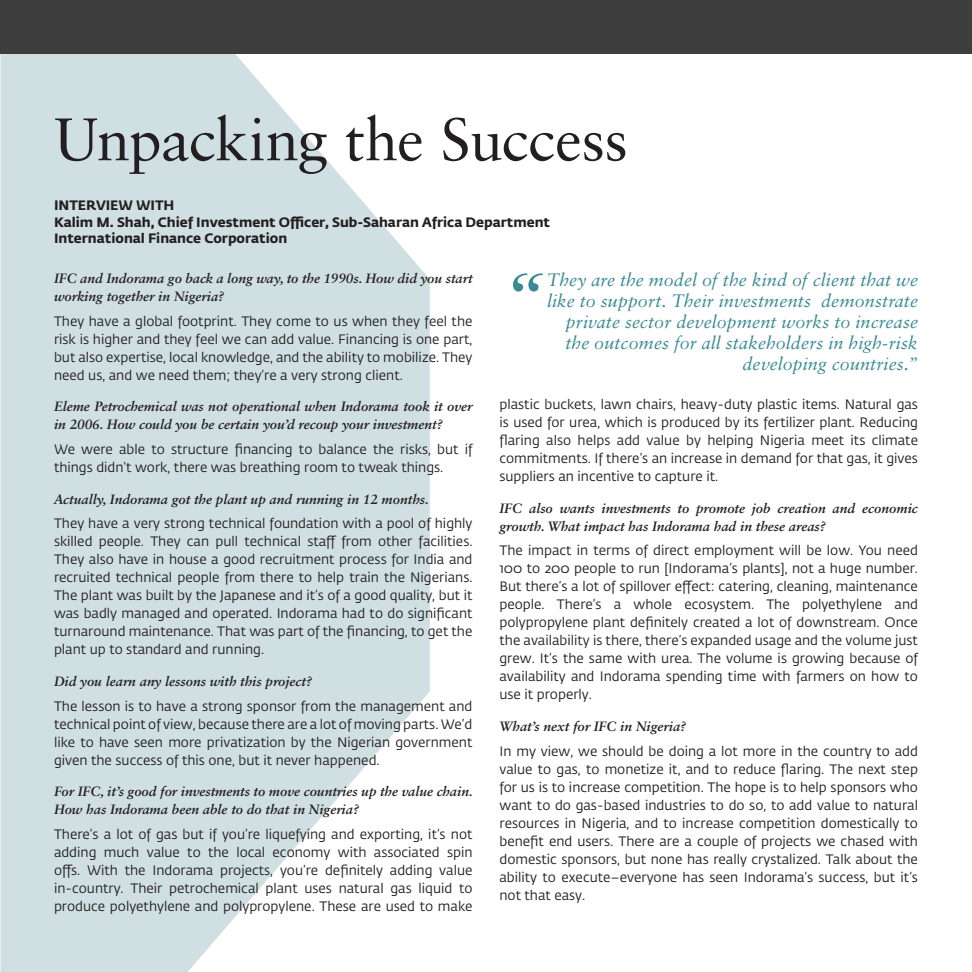
<style>
.page{position:relative;width:972px;height:972px;background:#fff}
.page>*{position:absolute;margin:0;border:0;box-sizing:border-box;transform-origin:0 0}
.t1{font:italic 78.15px "Sabon LT Std";color:#398a94}
.t2{font:60px "Sabon LT Std";letter-spacing:-.015em;color:#231f20}
.t3{font:italic 18px/21px "Sabon LT Std";letter-spacing:.005em;color:#398a94;text-align:right}
.t4{font:13.5px/18px "Fedra Sans Std";color:#231f20;text-align:justify}
.t5{font:italic 700 13.5px/18px "Sabon LT Std";color:#231f20}
.t6{font:700 13.5px "Fedra Sans Std";color:#231f20}
</style>
<div class="page">
<svg style="left:0;top:54px;width:430px;height:918px;fill:#d0dfe2"></svg>
<div style="left:0;top:0;width:972px;height:54px;background:#3e3e3f"></div>
<hr style="left:0;top:0;width:1px;height:54px;background:#398a94">
<p class="t2" style="left:55px;top:104px;width:575px">Unpacking the Success</p>
<p class="t6" style="left:54px;top:197px;width:122px">INTERVIEW WITH</p>
<p class="t6" style="left:54px;top:213px;width:498px">Kalim M. Shah, Chief Investment Officer, Sub-Saharan Africa Department</p>
<p class="t6" style="left:54px;top:230px;width:235px">International Finance Corporation</p>
<p class="t1" style="left:501px;top:255px;width:45px">“</p>
<p class="t3" style="left:547px;top:269px;width:372px">They are the model of the kind of client that we like to support. Their investments demonstrate private sector development works to increase the outcomes for all stakeholders in high-risk developing countries.”</p>
<p class="t5" style="left:54px;top:269px;width:420px">IFC and Indorama go back a long way, to the 1990s. How did you start working together in Nigeria?</p>
<p class="t4" style="left:54px;top:312px;width:420px">They have a global footprint. They come to us when they feel the risk is higher and they feel we can add value. Financing is one part, but also expertise, local knowledge, and the ability to mobilize. They need us, and we need them; they’re a very strong client.</p>
<p class="t5" style="left:54px;top:397px;width:420px">Eleme Petrochemical was not operational when Indorama took it over in 2006. How could you be certain you’d recoup your investment?</p>
<p class="t4" style="left:54px;top:440px;width:420px">We were able to structure financing to balance the risks, but if things didn’t work, there was breathing room to tweak things.</p>
<p class="t5" style="left:54px;top:490px;width:376px">Actually, Indorama got the plant up and running in 12 months.</p>
<p class="t4" style="left:54px;top:515px;width:420px">They have a very strong technical foundation with a pool of highly skilled people. They can pull technical staff from other facilities.<br>They also have in house a good recruitment process for India and recruited technical people from there to help train the Nigerians.<br>The plant was built by the Japanese and it’s of a good quality, but it was badly managed and operated. Indorama had to do significant turnaround maintenance. That was part of the financing, to get the plant up to standard and running.</p>
<p class="t5" style="left:54px;top:672px;width:260px">Did you learn any lessons with this project?</p>
<p class="t4" style="left:54px;top:697px;width:420px">The lesson is to have a strong sponsor from the management and technical point of view, because there are a lot of moving parts. We’d like to have seen more privatization by the Nigerian government given the success of this one, but it never happened.</p>
<p class="t5" style="left:54px;top:782px;width:420px">For IFC, it’s good for investments to move countries up the value chain.<br>How has Indorama been able to do that in Nigeria?</p>
<p class="t4" style="left:54px;top:825px;width:420px">There’s a lot of gas but if you’re liquefying and exporting, it’s not adding much value to the local economy with associated spin offs. With the Indorama projects, you’re definitely adding value in-country. Their petrochemical plant uses natural gas liquid to produce polyethylene and polypropylene. These are used to make</p>
<p class="t4" style="left:500px;top:396px;width:420px">plastic buckets, lawn chairs, heavy-duty plastic items. Natural gas is used for urea, which is produced by its fertilizer plant. Reducing flaring also helps add value by helping Nigeria meet its climate commitments. If there’s an increase in demand for that gas, it gives suppliers an incentive to capture it.</p>
<p class="t5" style="left:500px;top:499px;width:420px">IFC also wants investments to promote job creation and economic growth. What impact has Indorama had in these areas?</p>
<p class="t4" style="left:500px;top:542px;width:420px">The impact in terms of direct employment will be low. You need 100 to 200 people to run [Indorama’s plants], not a huge number.<br>But there’s a lot of spillover effect: catering, cleaning, maintenance people. There’s a whole ecosystem. The polyethylene and polypropylene plant definitely created a lot of downstream. Once the availability is there, there’s expanded usage and the volume just grew. It’s the same with urea. The volume is growing because of availability and Indorama spending time with farmers on how to use it properly.</p>
<p class="t5" style="left:500px;top:717px;width:188px">What’s next for IFC in Nigeria?</p>
<p class="t4" style="left:500px;top:742px;width:420px">In my view, we should be doing a lot more in the country to add value to gas, to monetize it, and to reduce flaring. The next step for us is to increase competition. The hope is to help sponsors who want to do gas-based industries to do so, to add value to natural resources in Nigeria, and to increase competition domestically to benefit end users. There are a couple of projects we chased with domestic sponsors, but none has really crystalized. Talk about the ability to execute–everyone has seen Indorama’s success, but it’s not that easy.</p>
</div>
